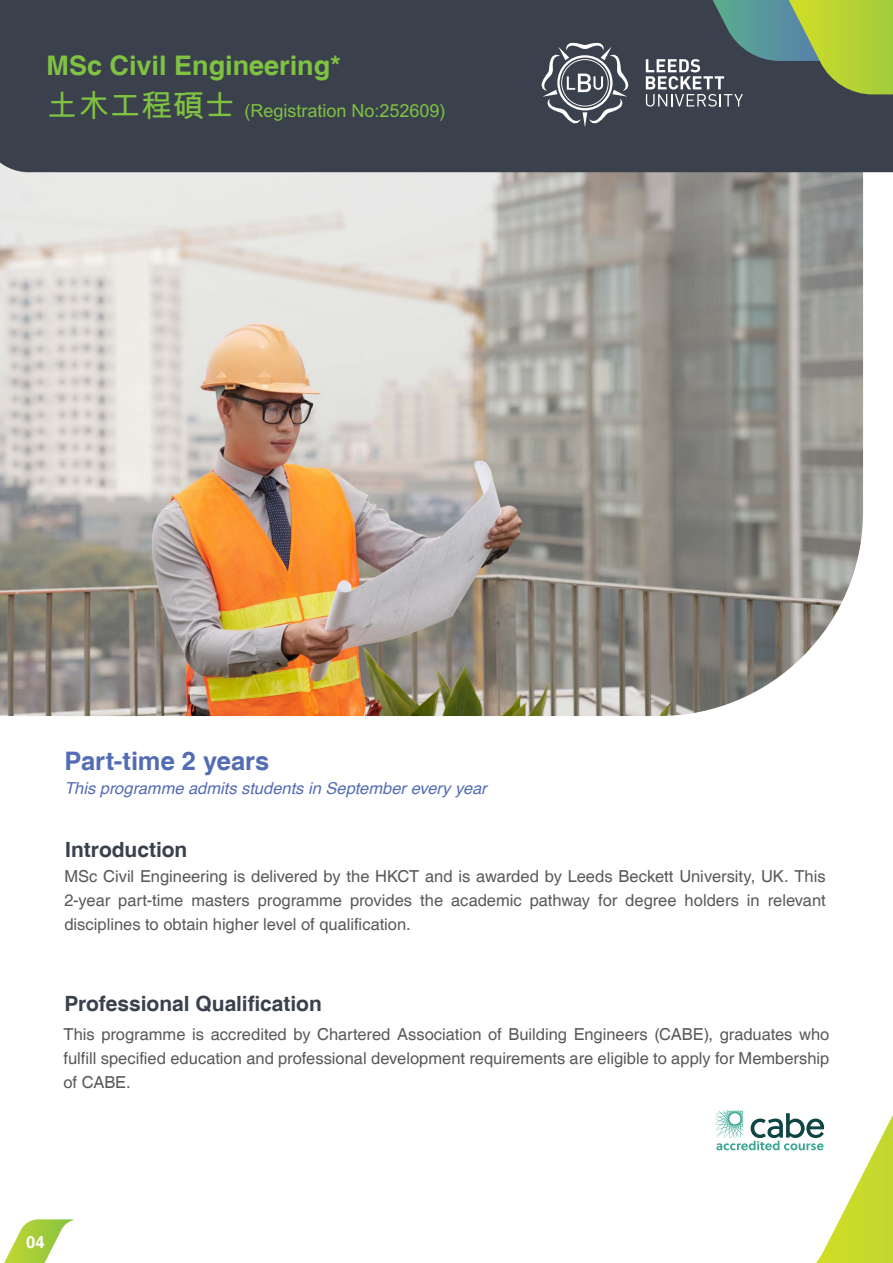
<style>
.page{position:relative;width:893px;height:1263px;background:#fff}
.page>*{position:absolute;margin:0;border:0;box-sizing:border-box;transform-origin:0 0}
.t1{font:700 27px "Helvetica";color:#80c241}
.t2{font:700 25.5px "Helvetica";color:#546cb4}
.t3{font:700 21px "Helvetica";color:#3a414c}
.t4{font:700 18px "M Hei HK";color:#80c241}
.t5{font:16.5px/24px "Helvetica";color:#58595b;text-align:justify}
.t6{font:italic 16.5px "Helvetica";color:#546cb4}
.t7{font:700 16.5px "Helvetica";color:#fff}
.s1{font-size:31.5px}
</style>
<div class="page">
<img style="left:0;top:172px;width:863px;height:544px">
<div style="left:0;top:0;width:893px;height:172px;background:#3a414c"></div>
<svg style="left:541px;top:42px;width:88px;height:85px"></svg>
<svg style="left:646px;top:0;width:247px;height:107px"></svg>
<svg style="left:716px;top:1110px;width:177px;height:153px"></svg>
<svg style="left:4px;top:1219px;width:69px;height:44px"></svg>
<h1 class="t1" style="left:47px;top:49px;width:296px">MSc Civil Engineering*</h1>
<p class="t4" style="left:47px;top:97px;width:400px"><span class="s1">土木工程碩士</span> (Registration No:252609)</p>
<h2 class="t2" style="left:64px;top:745px;width:206px">Part-time 2 years</h2>
<p class="t6" style="left:64px;top:775px;width:424px">This programme admits students in September every year</p>
<p class="t3" style="left:65px;top:836px;width:124px">Introduction</p>
<p class="t5" style="left:64px;top:864px;width:763px">MSc Civil Engineering is delivered by the HKCT and is awarded by Leeds Beckett University, UK. This 2-year part-time masters programme provides the academic pathway for degree holders in relevant disciplines to obtain higher level of qualification.</p>
<p class="t3" style="left:64px;top:991px;width:259px">Professional Qualification</p>
<p class="t5" style="left:64px;top:1022px;width:767px">This programme is accredited by Chartered Association of Building Engineers (CABE), graduates who fulfill specified education and professional development requirements are eligible to apply for Membership of CABE.</p>
<p class="t7" style="left:26px;top:1232px;width:20px">04</p>
</div>
